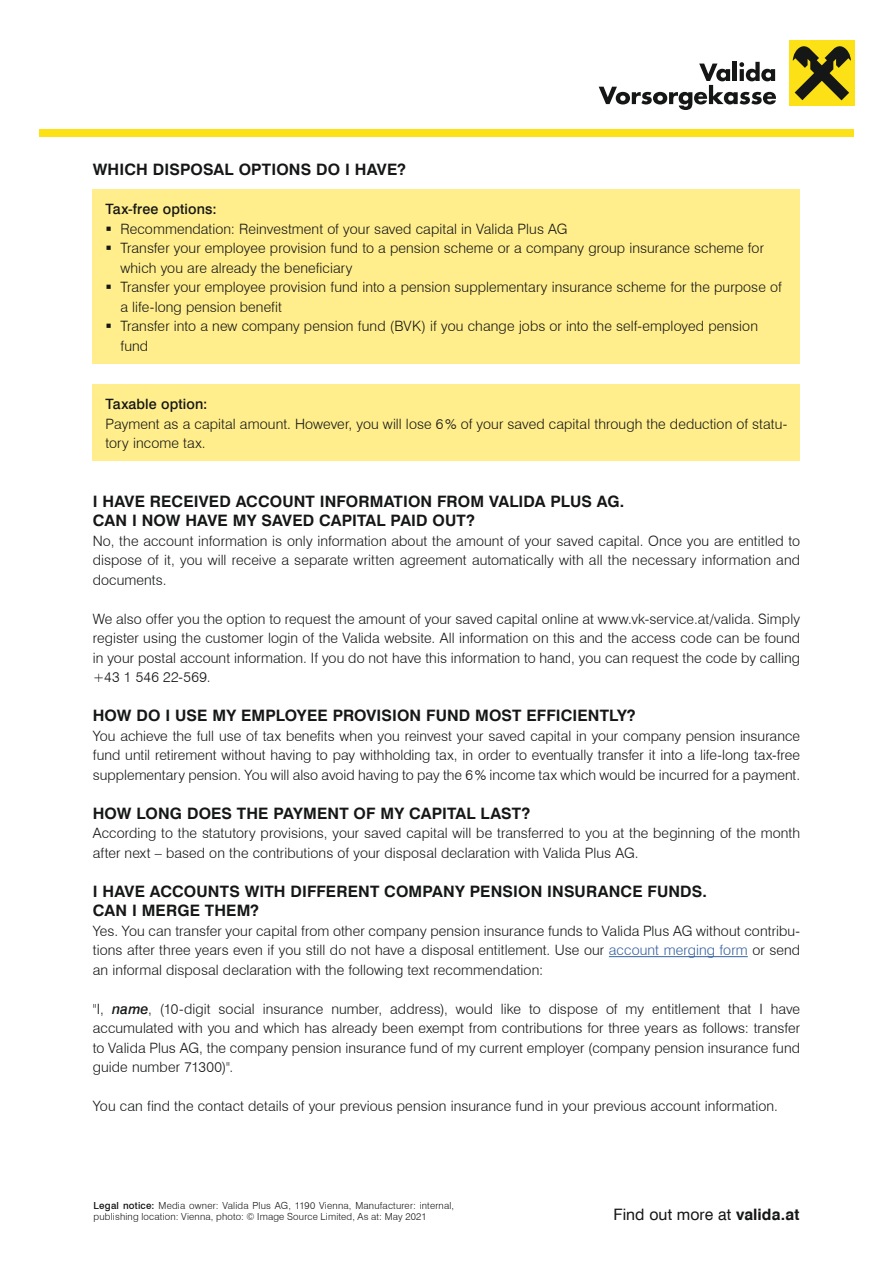
<style>
.page{position:relative;width:893px;height:1263px;background:#fff}
.page>*{position:absolute;margin:0;border:0;box-sizing:border-box;transform-origin:0 0}
.t1{font:700 15.75px/19.5px "Swiss 721 TL";letter-spacing:.005em;color:#151616}
.t2{font:15.75px "Swiss 721 TL";letter-spacing:.005em;color:#151616}
.t3{font:300 14.25px/19.5px "Swiss 721 BT";letter-spacing:.005em;color:#151616}
.t4{font:500 14.25px "Swiss 721 TL";letter-spacing:.01em;color:#151616}
.t5{font:300 9.75px/11.2px "Swiss 721 BT";letter-spacing:.02em;color:#151616}
.s1{color:#35609f}
.s2{font-family:"Swiss 721 TL";font-weight:500;font-style:italic}
.s3{font-weight:500}
.s4{font-weight:700}
</style>
<div class="page">
<div style="left:93px;top:384px;width:707px;height:77px;background:#ffee8b"></div>
<hr style="left:609px;top:956px;width:139px;height:1px;background:#35609f">
<div style="left:93px;top:189px;width:707px;height:174px;background:#ffee8b"></div>
<div style="left:789px;top:41px;width:66px;height:65px;background:#fbe116"></div>
<svg style="left:793px;top:46px;width:58px;height:54px"></svg>
<svg style="left:599px;top:62px;width:177px;height:48px"></svg>
<div style="left:39px;top:129px;width:815px;height:7px;background:#fbe116"></div>
<p class="t1" style="left:93px;top:159px;width:315px">WHICH DISPOSAL OPTIONS DO I HAVE?</p>
<p class="t4" style="left:106px;top:200px;width:113px">Tax-free options:</p>
<p class="t3" style="left:106px;top:219px;width:463px">▪ Recommendation: Reinvestment of your saved capital in Valida Plus AG</p>
<p class="t3" style="left:120px;top:238px;width:645px;text-indent:-15px">▪ Transfer your employee provision fund to a pension scheme or a company group insurance scheme for which you are already the beneficiary</p>
<p class="t3" style="left:120px;top:277px;width:663px;text-indent:-15px">▪ Transfer your employee provision fund into a pension supplementary insurance scheme for the purpose of a life-long pension benefit</p>
<p class="t3" style="left:120px;top:316px;width:639px;text-indent:-15px">▪ Transfer into a new company pension fund (BVK) if you change jobs or into the self-employed pension fund</p>
<p class="t4" style="left:106px;top:395px;width:103px">Taxable option:</p>
<p class="t3" style="left:106px;top:414px;width:683px">Payment as a capital amount. However, you will lose 6% of your saved capital through the deduction of statu&shy;tory income tax.</p>
<p class="t1" style="left:93px;top:491px;width:533px">I HAVE RECEIVED ACCOUNT INFORMATION FROM VALIDA PLUS AG.<br>CAN I NOW HAVE MY SAVED CAPITAL PAID OUT?</p>
<p class="t3" style="left:93px;top:531px;width:709px;text-align:justify">No, the account information is only information about the amount of your saved capital. Once you are entitled to dispose of it, you will receive a separate written agreement automatically with all the necessary information and documents.</p>
<p class="t3" style="left:93px;top:609px;width:709px;text-align:justify">We also offer you the option to request the amount of your saved capital online at www.vk-service.at/valida. Simply register using the customer login of the Valida website. All information on this and the access code can be found in your postal account information. If you do not have this information to hand, you can request the code by calling +43 1 546 22-569.</p>
<p class="t1" style="left:93px;top:705px;width:544px">HOW DO I USE MY EMPLOYEE PROVISION FUND MOST EFFICIENTLY?</p>
<p class="t3" style="left:93px;top:726px;width:709px;text-align:justify">You achieve the full use of tax benefits when you reinvest your saved capital in your company pension insurance fund until retirement without having to pay withholding tax, in order to eventually transfer it into a life-long tax-free supplementary pension. You will also avoid having to pay the 6% income tax which would be incurred for a payment.</p>
<p class="t1" style="left:93px;top:803px;width:439px">HOW LONG DOES THE PAYMENT OF MY CAPITAL LAST?</p>
<p class="t3" style="left:93px;top:823px;width:709px">According to the statutory provisions, your saved capital will be transferred to you at the beginning of the month after next – based on the contributions of your disposal declaration with Valida Plus AG.</p>
<p class="t1" style="left:93px;top:881px;width:616px">I HAVE ACCOUNTS WITH DIFFERENT COMPANY PENSION INSURANCE FUNDS.<br>CAN I MERGE THEM?</p>
<p class="t3" style="left:93px;top:921px;width:709px;text-align:justify">Yes. You can transfer your capital from other company pension insurance funds to Valida Plus AG without contribu&shy;tions after three years even if you still do not have a disposal entitlement. Use our <span class="s1">account merging form</span> or send an informal disposal declaration with the following text recommendation:</p>
<p class="t3" style="left:93px;top:999px;width:709px;text-align:justify">"I, <span class="s2">name</span>, (10-digit social insurance number, address), would like to dispose of my entitlement that I have accumulated with you and which has already been exempt from contributions for three years as follows: transfer to Valida Plus AG, the company pension insurance fund of my current employer (company pension insurance fund guide number 71300)".</p>
<p class="t3" style="left:93px;top:1096px;width:687px">You can find the contact details of your previous pension insurance fund in your previous account information.</p>
<p class="t5" style="left:94px;top:1200px;width:362px"><span class="s3">Legal notice:</span> Media owner: Valida Plus AG, 1190 Vienna, Manufacturer: internal, publishing location: Vienna, photo: © Image Source Limited, As at: May 2021</p>
<p class="t2" style="left:613px;top:1205px;width:187px">Find out more at <span class="s4">valida.at</span></p>
</div>
